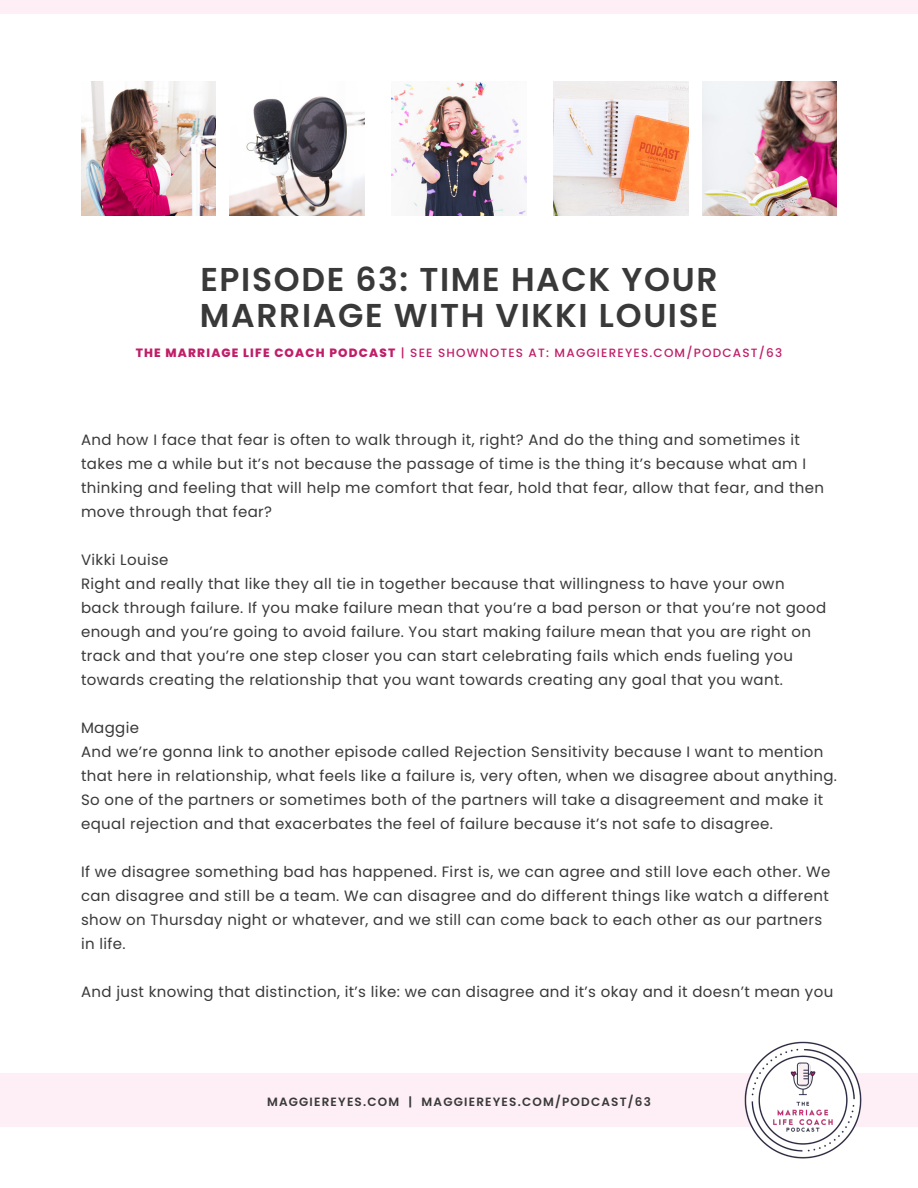
<style>
.page{position:relative;width:918px;height:1188px;background:#fff}
.page>*{position:absolute;margin:0;border:0;box-sizing:border-box;transform-origin:0 0}
.t1{font:600 33px/36px "Poppins";letter-spacing:.05em;color:#393939}
.t2{font:15px/24px "Poppins";letter-spacing:.025em;color:#393939}
.t3{font:500 12px "Poppins";letter-spacing:.1em;color:#c01e69}
.t4{font:600 12px "Poppins";letter-spacing:.1em;color:#393939}
.s1{font-weight:800}
</style>
<div class="page">
<div style="left:0;top:1073px;width:918px;height:54px;background:#fdeff5"></div>
<div style="left:0;top:0;width:918px;height:14px;background:#fdeff5"></div>
<img style="left:81px;top:81px;width:135px;height:135px">
<img style="left:392px;top:82px;width:134px;height:134px">
<img style="left:702px;top:81px;width:135px;height:135px">
<img style="left:230px;top:96px;width:134px;height:120px">
<img style="left:554px;top:81px;width:134px;height:135px">
<img style="left:744px;top:1041px;width:118px;height:118px">
<h1 class="t1" style="left:200px;top:262px;width:520px">EPISODE 63: TIME HACK YOUR<br>MARRIAGE WITH VIKKI LOUISE</h1>
<p class="t3" style="left:136px;top:346px;width:648px"><span class="s1">THE MARRIAGE LIFE COACH PODCAST</span> | SEE SHOWNOTES AT: MAGGIEREYES.COM/PODCAST/63</p>
<p class="t2" style="left:81px;top:428px;width:745px">And how I face that fear is often to walk through it, right? And do the thing and sometimes it takes me a while but it’s not because the passage of time is the thing it’s because what am I thinking and feeling that will help me comfort that fear, hold that fear, allow that fear, and then move through that fear?</p>
<p class="t2" style="left:81px;top:548px;width:747px">Vikki Louise<br>Right and really that like they all tie in together because that willingness to have your own back through failure. If you make failure mean that you’re a bad person or that you’re not good enough and you’re going to avoid failure. You start making failure mean that you are right on track and that you’re one step closer you can start celebrating fails which ends fueling you towards creating the relationship that you want towards creating any goal that you want.</p>
<p class="t2" style="left:81px;top:716px;width:758px">Maggie<br>And we’re gonna link to another episode called Rejection Sensitivity because I want to mention that here in relationship, what feels like a failure is, very often, when we disagree about anything.<br>So one of the partners or sometimes both of the partners will take a disagreement and make it equal rejection and that exacerbates the feel of failure because it’s not safe to disagree.</p>
<p class="t2" style="left:81px;top:860px;width:751px">If we disagree something bad has happened. First is, we can agree and still love each other. We can disagree and still be a team. We can disagree and do different things like watch a different show on Thursday night or whatever, and we still can come back to each other as our partners in life.</p>
<p class="t2" style="left:81px;top:980px;width:754px">And just knowing that distinction, it’s like: we can disagree and it’s okay and it doesn’t mean you</p>
<p class="t4" style="left:267px;top:1095px;width:385px">MAGGIEREYES.COM | MAGGIEREYES.COM/PODCAST/63</p>
</div>
